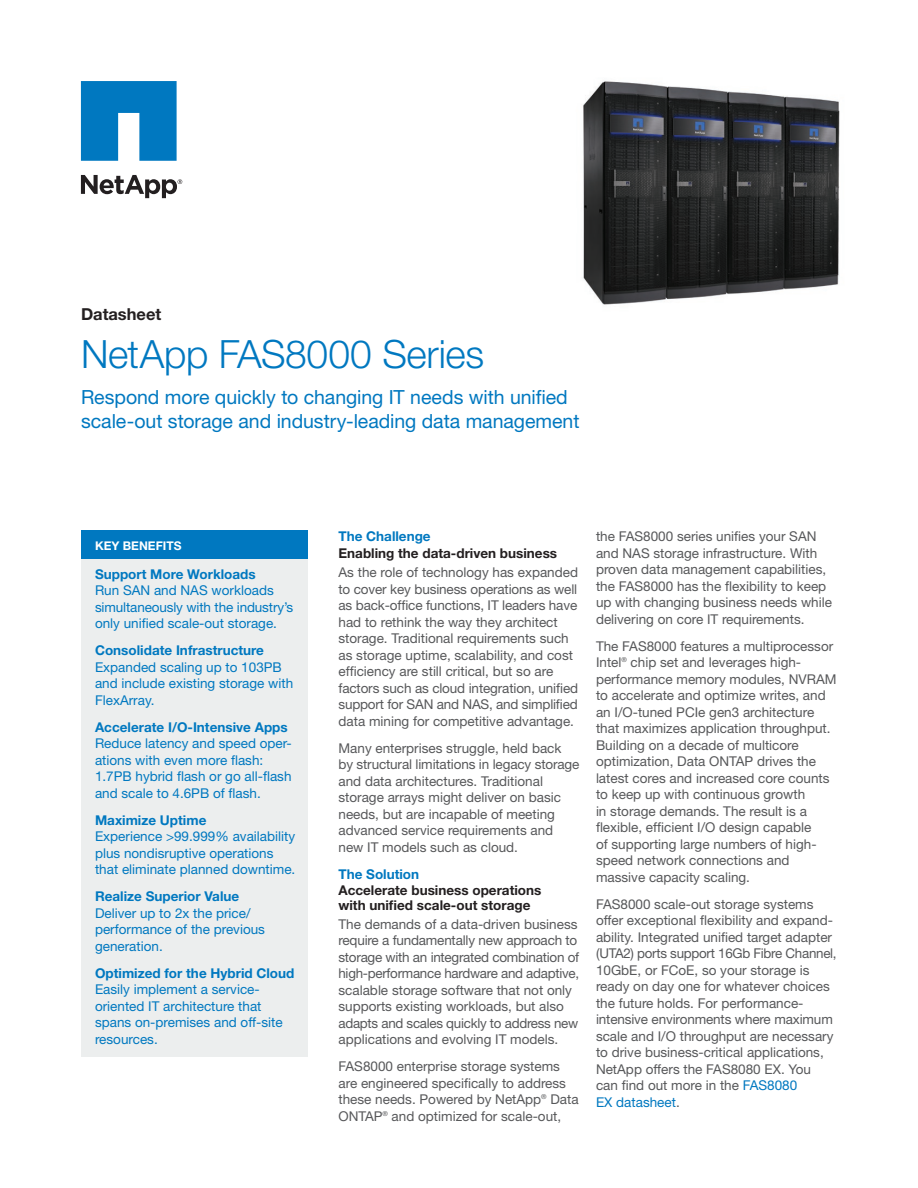
<style>
.page{position:relative;width:918px;height:1188px;background:#fff}
.page>*{position:absolute;margin:0;border:0;box-sizing:border-box;transform-origin:0 0}
._1_Cover_Title-26pt{font:300 39px "Helvetica Neue";letter-spacing:-.01em;color:#0078c0}
._1_Cover_Subtitle-13{font:19.5px/24px "Helvetica Neue";letter-spacing:-.005em;color:#0078c0}
.t1{font:700 16.5px "Helvetica Neue";color:#231f20}
._3_Body_Text-9pt{font:13.5px/16.5px "Helvetica Neue";color:#57585a}
._7_Benefits_Text-9pt{font:13.5px/16.5px "Helvetica Neue";color:#0078c0}
._7_Benefits_Subhead{font:700 13.5px "Helvetica Neue";color:#0078c0}
._2_Body_Subhead_L2-9{font:700 13.5px/14.2px "Helvetica Neue";color:#231f20}
._2_Body_Subhead_L1-9{font:700 13.5px "Helvetica Neue";color:#0078c0}
._7_Benefits_Title-8p{font:700 12px "Helvetica Neue";color:#fff}
.s1{color:#0078c0}
</style>
<div class="page">
<svg style="left:81px;top:81px;width:96px;height:80px"></svg>
<svg style="left:81px;top:175px;width:101px;height:23px"></svg>
<div style="left:81px;top:531px;width:226px;height:29px;background:#0078c0"></div>
<div style="left:81px;top:560px;width:226px;height:497px;background:#eceeee"></div>
<img style="left:583px;top:81px;width:257px;height:224px">
<p class="t1" style="left:81px;top:304px;width:82px">Datasheet</p>
<p class="_1_Cover_Title-26pt" style="left:81px;top:330px;width:405px">NetApp FAS8000 Series</p>
<p class="_1_Cover_Subtitle-13" style="left:81px;top:385px;width:500px">Respond more quickly to changing IT needs with unified scale-out storage and industry-leading data management</p>
<p class="_7_Benefits_Title-8p" style="left:95px;top:538px;width:88px">KEY BENEFITS</p>
<p class="_7_Benefits_Subhead" style="left:95px;top:566px;width:162px">Support More Workloads</p>
<p class="_7_Benefits_Text-9pt" style="left:95px;top:582px;width:200px">Run SAN and NAS workloads simultaneously with the industry’s only unified scale-out storage.</p>
<p class="_7_Benefits_Subhead" style="left:95px;top:642px;width:170px">Consolidate Infrastructure</p>
<p class="_7_Benefits_Text-9pt" style="left:95px;top:659px;width:200px">Expanded scaling up to 103PB and include existing storage with<br>FlexArray.</p>
<p class="_7_Benefits_Subhead" style="left:95px;top:719px;width:194px">Accelerate I/O-Intensive Apps</p>
<p class="_7_Benefits_Text-9pt" style="left:95px;top:735px;width:198px">Reduce latency and speed oper&shy;ations with even more flash:<br>1.7PB hybrid flash or go all-flash and scale to 4.6PB of flash.</p>
<p class="_7_Benefits_Subhead" style="left:95px;top:812px;width:113px">Maximize Uptime</p>
<p class="_7_Benefits_Text-9pt" style="left:95px;top:828px;width:202px">Experience &gt;99.999% availability plus nondisruptive operations that eliminate planned downtime.</p>
<p class="_7_Benefits_Subhead" style="left:95px;top:888px;width:146px">Realize Superior Value</p>
<p class="_7_Benefits_Text-9pt" style="left:95px;top:905px;width:172px">Deliver up to 2x the price/ performance of the previous generation.</p>
<p class="_7_Benefits_Subhead" style="left:95px;top:965px;width:201px">Optimized for the Hybrid Cloud</p>
<p class="_7_Benefits_Text-9pt" style="left:95px;top:981px;width:189px">Easily implement a service&shy;oriented IT architecture that spans on-premises and off-site resources.</p>
<p class="_2_Body_Subhead_L1-9" style="left:339px;top:528px;width:94px">The Challenge</p>
<p class="_2_Body_Subhead_L2-9" style="left:339px;top:546px;width:220px">Enabling the data-driven business</p>
<p class="_3_Body_Text-9pt" style="left:339px;top:564px;width:241px">As the role of technology has expanded to cover key business operations as well as back-office functions, IT leaders have had to rethink the way they architect storage. Traditional requirements such as storage uptime, scalability, and cost efficiency are still critical, but so are factors such as cloud integration, unified support for SAN and NAS, and simplified data mining for competitive advantage.</p>
<p class="_3_Body_Text-9pt" style="left:339px;top:739px;width:242px">Many enterprises struggle, held back by structural limitations in legacy storage and data architectures. Traditional storage arrays might deliver on basic needs, but are incapable of meeting advanced service requirements and new IT models such as cloud.</p>
<p class="_2_Body_Subhead_L1-9" style="left:339px;top:865px;width:82px">The Solution</p>
<p class="_2_Body_Subhead_L2-9" style="left:339px;top:883px;width:204px">Accelerate business operations with unified scale-out storage</p>
<p class="_3_Body_Text-9pt" style="left:339px;top:916px;width:242px">The demands of a data-driven business require a fundamentally new approach to storage with an integrated combination of high-performance hardware and adaptive, scalable storage software that not only supports existing workloads, but also adapts and scales quickly to address new applications and evolving IT models.</p>
<p class="_3_Body_Text-9pt" style="left:339px;top:1058px;width:242px">FAS8000 enterprise storage systems are engineered specifically to address these needs. Powered by NetApp<sup>®</sup> Data ONTAP<sup>®</sup> and optimized for scale-out,</p>
<p class="_3_Body_Text-9pt" style="left:596px;top:528px;width:238px">the FAS8000 series unifies your SAN and NAS storage infrastructure. With proven data management capabilities, the FAS8000 has the flexibility to keep up with changing business needs while delivering on core IT requirements.</p>
<p class="_3_Body_Text-9pt" style="left:596px;top:637px;width:242px">The FAS8000 features a multiprocessor Intel<sup>®</sup> chip set and leverages high&shy;performance memory modules, NVRAM to accelerate and optimize writes, and an I/O-tuned PCIe gen3 architecture that maximizes application throughput.<br>Building on a decade of multicore optimization, Data ONTAP drives the latest cores and increased core counts to keep up with continuous growth<br>in storage demands. The result is a flexible, efficient I/O design capable<br>of supporting large numbers of high&shy;speed network connections and massive capacity scaling.</p>
<p class="_3_Body_Text-9pt" style="left:596px;top:895px;width:242px">FAS8000 scale-out storage systems offer exceptional flexibility and expand&shy;ability. Integrated unified target adapter (UTA2) ports support 16Gb Fibre Channel, 10GbE, or FCoE, so your storage is ready on day one for whatever choices the future holds. For performance&shy;intensive environments where maximum scale and I/O throughput are necessary to drive business-critical applications, NetApp offers the FAS8080 EX. You<br>can find out more in the <span class="s1">FAS8080<br>EX datasheet</span>.</p>
</div>
